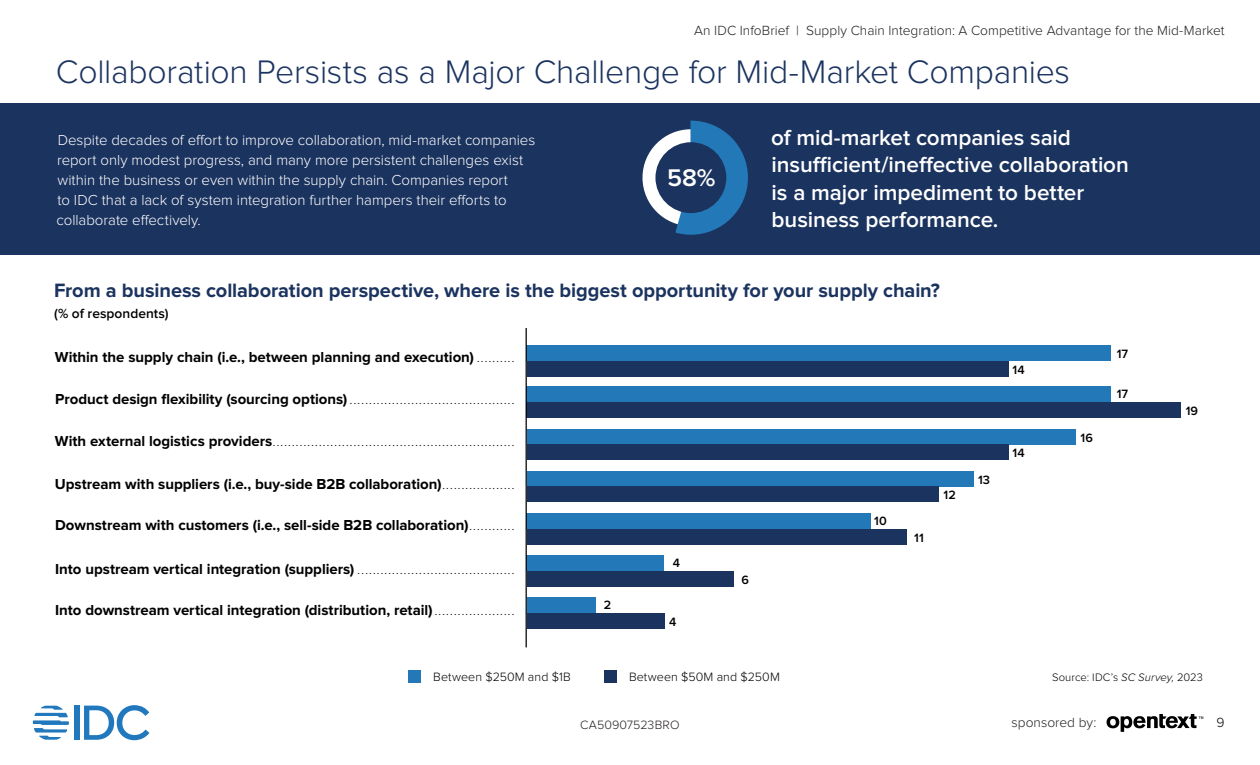
<style>
.page{position:relative;width:1260px;height:765px;background:#fff}
.page>*{position:absolute;margin:0;border:0;box-sizing:border-box;transform-origin:0 0}
.t1{font:300 33.75px "Proxima Nova";letter-spacing:-.01em;color:#1b335f}
.t2{font:600 25px "Proxima Nova";color:#fff}
.t3{font:600 22.5px/27.5px "Proxima Nova";letter-spacing:-.005em;color:#fff}
.t4{font:700 20px "Proxima Nova";letter-spacing:-.005em;color:#1b335f}
.t5{font:700 15px "Proxima Nova";color:#000}
.t6{font:300 15px/20px "Proxima Nova";letter-spacing:-.005em;color:#fff}
.t7{font:300 13.75px "Proxima Nova";color:#242021}
.t8{font:600 13.75px "Proxima Nova";letter-spacing:.005em;color:#000}
.t9{font:300 13.75px "Proxima Nova";color:#000}
.t10{font:300 12.5px "Proxima Nova";letter-spacing:.005em;color:#000}
.t11{font:600 12.5px "Proxima Nova";letter-spacing:.005em;color:#000}
.t12{font:300 12.5px "Proxima Nova";letter-spacing:.005em;color:#242021}
.t13{font:300 11.25px "Proxima Nova";letter-spacing:.005em;color:#000}
.t14{font:700 7.5px "Proxima Nova";color:#01010f}
.s1{font-size:7.5px;color:#01010f}
.s2{font-size:15px;color:#000}
.s3{font-style:italic}
</style>
<div class="page">
<svg style="left:1107px;top:714px;width:96px;height:18px"></svg>
<div style="left:74px;top:706px;width:6px;height:34px;background:#2178bd"></div>
<svg style="left:84px;top:705px;width:65px;height:35px"></svg>
<svg style="left:33px;top:706px;width:36px;height:34px"></svg>
<div style="left:0;top:103px;width:1260px;height:152px;background:#1b335f"></div>
<div style="left:642px;top:129px;width:97px;height:97px;background:#fff;border-radius:50%"></div>
<svg style="left:675px;top:121px;width:73px;height:114px"></svg>
<div style="left:655px;top:142px;width:71px;height:71px;background:#1b335f;border-radius:50%"></div>
<div style="left:527px;top:345px;width:584px;height:16px;background:#2378b8"></div>
<div style="left:527px;top:386px;width:584px;height:16px;background:#2378b8"></div>
<div style="left:527px;top:429px;width:549px;height:16px;background:#2378b8"></div>
<div style="left:527px;top:471px;width:447px;height:16px;background:#2378b8"></div>
<div style="left:527px;top:513px;width:344px;height:16px;background:#2378b8"></div>
<div style="left:527px;top:556px;width:137px;height:15px;background:#2378b8"></div>
<div style="left:527px;top:597px;width:68px;height:16px;background:#2378b8"></div>
<div style="left:527px;top:361px;width:482px;height:15px;background:#1b335f"></div>
<div style="left:527px;top:402px;width:654px;height:16px;background:#1b335f"></div>
<div style="left:527px;top:445px;width:482px;height:15px;background:#1b335f"></div>
<div style="left:527px;top:487px;width:412px;height:15px;background:#1b335f"></div>
<div style="left:527px;top:529px;width:380px;height:16px;background:#1b335f"></div>
<div style="left:527px;top:571px;width:206px;height:16px;background:#1b335f"></div>
<div style="left:527px;top:613px;width:138px;height:15px;background:#1b335f"></div>
<hr style="left:526px;top:328px;width:1px;height:319px;background:#000">
<div style="left:604px;top:670px;width:13px;height:12px;background:#1b335f"></div>
<div style="left:409px;top:670px;width:12px;height:12px;background:#2378b8"></div>
<p class="t7" style="left:694px;top:24px;width:532px">An IDC InfoBrief | Supply Chain Integration: A Competitive Advantage for the Mid-Market</p>
<h2 class="t1" style="left:56px;top:56px;width:1016px">Collaboration Persists as a Major Challenge for Mid-Market Companies</h2>
<p class="t6" style="left:57px;top:131px;width:480px">Despite decades of effort to improve collaboration, mid-market companies report only modest progress, and many more persistent challenges exist within the business or even within the supply chain. Companies report<br>to IDC that a lack of system integration further hampers their efforts to collaborate effectively.</p>
<p class="t2" style="left:667px;top:167px;width:50px">58%</p>
<p class="t3" style="left:771px;top:124px;width:359px">of mid-market companies said insufficient/ineffective collaboration is a major impediment to better business performance.</p>
<p class="t4" style="left:54px;top:281px;width:887px">From a business collaboration perspective, where is the biggest opportunity for your supply chain?</p>
<p class="t8" style="left:54px;top:307px;width:116px">(% of respondents)</p>
<p class="t5" style="left:55px;top:350px;width:461px">Within the supply chain (i .e ., between planning and execution) <span class="s1">. . . . . . . . . .</span></p>
<p class="t14" style="left:55px;top:398px;width:460px"><span class="s2">Product design flexibility (sourcing options)</span> . . . . . . . . . . . . . . . . . . . . . . . . . . . . . . . . . . . . . . . . . . .</p>
<p class="t14" style="left:55px;top:440px;width:461px"><span class="s2">With external logistics providers</span> . . . . . . . . . . . . . . . . . . . . . . . . . . . . . . . . . . . . . . . . . . . . . . . . . . . . . . . . . . . . . . .</p>
<p class="t5" style="left:55px;top:477px;width:461px">Upstream with suppliers (i .e ., buy-side B2B collaboration) <span class="s1">. . . . . . . . . . . . . . . . . . .</span></p>
<p class="t5" style="left:55px;top:519px;width:460px">Downstream with customers (i .e ., sell-side B2B collaboration) <span class="s1">. . . . . . . . . . . .</span></p>
<p class="t5" style="left:55px;top:562px;width:460px">Into upstream vertical integration (suppliers) <span class="s1">. . . . . . . . . . . . . . . . . . . . . . . . . . . . . . . . . . . . . . . . .</span></p>
<p class="t5" style="left:55px;top:603px;width:460px">Into downstream vertical integration (distribution, retail) <span class="s1">. . . . . . . . . . . . . . . . . . . . .</span></p>
<p class="t11" style="left:944px;top:489px;width:14px">12</p>
<p class="t11" style="left:874px;top:515px;width:14px">10</p>
<p class="t11" style="left:914px;top:532px;width:11px">11</p>
<p class="t11" style="left:673px;top:558px;width:9px">4</p>
<p class="t11" style="left:741px;top:574px;width:9px">6</p>
<p class="t11" style="left:604px;top:599px;width:9px">2</p>
<p class="t11" style="left:669px;top:616px;width:9px">4</p>
<p class="t11" style="left:1013px;top:364px;width:14px">14</p>
<p class="t11" style="left:978px;top:474px;width:13px">13</p>
<p class="t11" style="left:1013px;top:448px;width:14px">14</p>
<p class="t11" style="left:1081px;top:432px;width:14px">16</p>
<p class="t11" style="left:1117px;top:348px;width:13px">17</p>
<p class="t11" style="left:1117px;top:388px;width:13px">17</p>
<p class="t11" style="left:1186px;top:405px;width:14px">19</p>
<p class="t10" style="left:433px;top:671px;width:139px">Between $250M and $1B</p>
<p class="t10" style="left:629px;top:671px;width:152px">Between $50M and $250M</p>
<p class="t13" style="left:1052px;top:672px;width:152px">Source: IDC’s <span class="s3">SC Survey,</span> 2023</p>
<p class="t12" style="left:580px;top:719px;width:101px">CA50907523BRO</p>
<p class="t7" style="left:1012px;top:716px;width:86px">sponsored by:</p>
<p class="t9" style="left:1217px;top:717px;width:10px">9</p>
</div>
